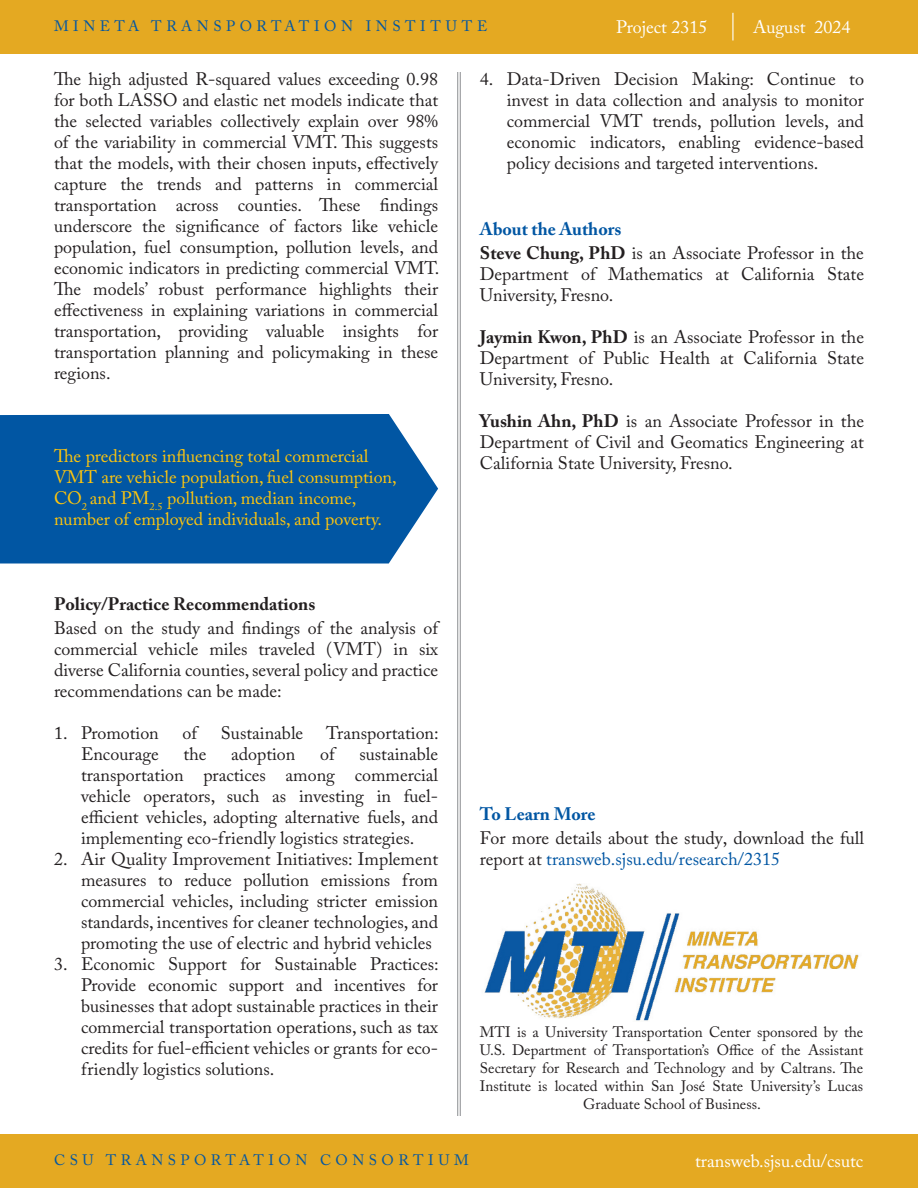
<style>
.page{position:relative;width:918px;height:1188px;background:#fff}
.page>*{position:absolute;margin:0;border:0;box-sizing:border-box;transform-origin:0 0}
.Body_Text{font:18px/21px "Adobe Caslon Pro";color:#231f20;text-align:justify}
.About_the_Authors{font:18px/21px "Adobe Caslon Pro";color:#231f20;text-align:justify}
.Call-Out_Text{font:18px/21px "Adobe Caslon Pro";color:#fec50d}
.To_Learn_More_-_Body{font:18px/21px "Adobe Caslon Pro";color:#231f20}
.t1{font:18px "Adobe Caslon Pro";color:#fff}
.t2{font:700 18px "Adobe Caslon Pro";color:#231f20}
.To_Learn_More_-_Head{font:700 18px "Adobe Caslon Pro";color:#0156a3}
.About_the_Authors-2{font:700 18px "Adobe Caslon Pro";color:#0156a3}
.About_MTI{font:15px/18px "Adobe Caslon Pro";color:#231f20;text-align:center}
.t3{font:15px "Adobe Caslon Pro";letter-spacing:.3em;color:#0156a3}
.s1{font-weight:700}
.s2{color:#0156a3}
</style>
<div class="page">
<hr style="left:460px;top:72px;width:1px;height:1044px;background:#8a8c8f">
<hr style="left:457px;top:72px;width:1px;height:1044px;background:#8a8c8f">
<img style="left:484px;top:884px;width:375px;height:137px">
<div style="left:0;top:1134px;width:918px;height:54px;background:#e4a922"></div>
<div style="left:0;top:0;width:918px;height:54px;background:#e4a922"></div>
<hr style="left:732px;top:13px;width:2px;height:27px;background:#fff">
<div style="left:0;top:414px;width:438px;height:150px;background:#0156a3"></div>
<p class="t3" style="left:54px;top:17px;width:435px">MINETA TRANSPORTATION INSTITUTE</p>
<p class="t1" style="left:616px;top:16px;width:93px">Project 2315</p>
<p class="t1" style="left:753px;top:16px;width:99px">August 2024</p>
<p class="Body_Text" style="left:507px;top:69px;width:359px;text-indent:-27px">4. Data-Driven Decision Making: Continue to invest in data collection and analysis to monitor commercial VMT trends, pollution levels, and economic indicators, enabling evidence-based policy decisions and targeted interventions.</p>
<p class="Body_Text" style="left:54px;top:69px;width:387px">The high adjusted R-squared values exceeding 0.98 for both LASSO and elastic net models indicate that the selected variables collectively explain over 98% of the variability in commercial VMT. This suggests that the models, with their chosen inputs, effectively capture the trends and patterns in commercial transportation across counties. These findings underscore the significance of factors like vehicle population, fuel consumption, pollution levels, and economic indicators in predicting commercial VMT.<br>The models’ robust performance highlights their effectiveness in explaining variations in commercial transportation, providing valuable insights for transportation planning and policymaking in these regions.</p>
<p class="To_Learn_More_-_Head" style="left:480px;top:218px;width:143px">About the Authors</p>
<p class="About_the_Authors" style="left:480px;top:243px;width:386px"><span class="s1">Steve Chung, PhD</span> is an Associate Professor in the Department of Mathematics at California State University, Fresno.</p>
<p class="About_the_Authors" style="left:480px;top:327px;width:386px"><span class="s1">Jaymin Kwon, PhD</span> is an Associate Professor in the Department of Public Health at California State University, Fresno.</p>
<p class="About_the_Authors" style="left:480px;top:411px;width:386px"><span class="s1">Yushin Ahn, PhD</span> is an Associate Professor in the Department of Civil and Geomatics Engineering at California State University, Fresno.</p>
<p class="Call-Out_Text" style="left:54px;top:445px;width:344px">The predictors influencing total commercial VMT are vehicle population, fuel consumption, CO<sub>2</sub> and PM<sub>2.5</sub> pollution, median income, number of employed individuals, and poverty.</p>
<p class="t2" style="left:54px;top:593px;width:263px">Policy/Practice Recommendations</p>
<p class="Body_Text" style="left:54px;top:618px;width:386px">Based on the study and findings of the analysis of commercial vehicle miles traveled (VMT) in six diverse California counties, several policy and practice recommendations can be made:</p>
<p class="Body_Text" style="left:54px;top:723px;width:106px">1. Promotion</p>
<p class="Body_Text" style="left:183px;top:723px;width:16px">of</p>
<p class="Body_Text" style="left:221px;top:723px;width:84px">Sustainable</p>
<p class="Body_Text" style="left:326px;top:723px;width:114px">Transportation:</p>
<p class="Body_Text" style="left:81px;top:744px;width:79px">Encourage</p>
<p class="Body_Text" style="left:183px;top:744px;width:25px">the</p>
<p class="Body_Text" style="left:231px;top:744px;width:66px">adoption</p>
<p class="Body_Text" style="left:320px;top:744px;width:16px">of</p>
<p class="Body_Text" style="left:81px;top:744px;width:359px;text-indent:278px">sustainable transportation practices among commercial vehicle operators, such as investing in fuel&shy;efficient vehicles, adopting alternative fuels, and implementing eco-friendly logistics strategies.</p>
<p class="Body_Text" style="left:81px;top:849px;width:359px;text-indent:-27px">2. Air Quality Improvement Initiatives: Implement measures to reduce pollution emissions from commercial vehicles, including stricter emission standards, incentives for cleaner technologies, and promoting the use of electric and hybrid vehicles</p>
<p class="Body_Text" style="left:81px;top:954px;width:359px;text-indent:-27px">3. Economic Support for Sustainable Practices:<br>Provide economic support and incentives for businesses that adopt sustainable practices in their commercial transportation operations, such as tax credits for fuel-efficient vehicles or grants for eco&shy;friendly logistics solutions.</p>
<p class="About_the_Authors-2" style="left:480px;top:803px;width:117px">To Learn More</p>
<p class="To_Learn_More_-_Body" style="left:480px;top:828px;width:386px">For more details about the study, download the full report at <span class="s2">transweb.sjsu.edu/research/2315</span></p>
<p class="About_MTI" style="left:480px;top:1023px;width:385px">MTI is a University Transportation Center sponsored by the U.S. Department of Transportation’s Office of the Assistant Secretary for Research and Technology and by Caltrans. The Institute is located within San José State University’s Lucas Graduate School of Business.</p>
<p class="t3" style="left:54px;top:1151px;width:416px">CSU TRANSPORTATION CONSORTIUM</p>
<p class="t1" style="left:695px;top:1150px;width:170px">transweb.sjsu.edu/csutc</p>
</div>
